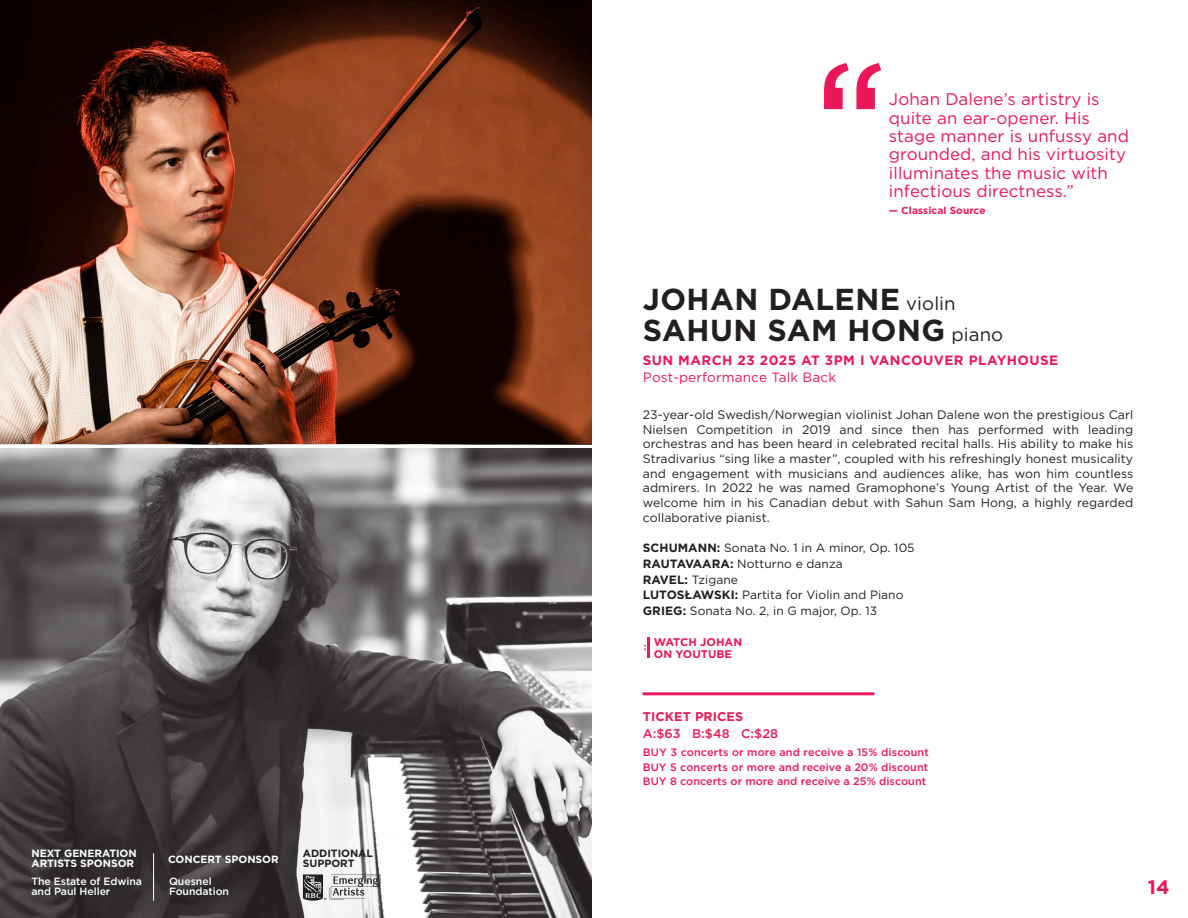
<style>
.page{position:relative;width:1188px;height:918px;background:#fff}
.page>*{position:absolute;margin:0;border:0;box-sizing:border-box;transform-origin:0 0}
.t1{font:700 30.3px/31.2px "Gotham";letter-spacing:.015em;color:#231f20}
.t2{font:700 19.5px "Gotham";color:#ec1758}
.t3{font:16.95px/18.3px "Gotham";letter-spacing:.005em;color:#ec1758}
.t4{font:700 13.5px "Gotham";letter-spacing:.035em;color:#ec1758}
.t5{font:13.5px "Gotham";letter-spacing:.015em;color:#ec1758}
.t6{font:500 12.6px "Gotham";color:#ec1758}
.t7{font:700 12.6px "Gotham";letter-spacing:.01em;color:#ec1758}
.t8{font:12.3px/14.7px "Gotham";letter-spacing:.005em;color:#231f20;text-align:justify}
.t9{font:12px/15.8px "Gotham";letter-spacing:.005em;color:#231f20}
.t10{font:700 11.1px/12px "Gotham";letter-spacing:.005em;color:#ec1758}
.t11{font:500 10.8px/14.7px "Gotham";letter-spacing:.005em;color:#ec1758;text-align:justify}
.t12{font:500 10.5px/10.4px "Gotham";letter-spacing:-.005em;color:#fff}
.t13{font:700 10.5px/10.5px "Gotham";letter-spacing:-.005em;color:#fff}
.t14{font:700 10.5px/10.5px "Gotham";letter-spacing:-.005em;color:#231f20}
.t15{font:700 10.2px "Gotham";letter-spacing:.005em;color:#ec1758}
.s1{font-weight:400;font-size:18.6px}
.s2{font-weight:700}
</style>
<div class="page">
<img style="left:0;top:0;width:592px;height:445px">
<img style="left:0;top:448px;width:592px;height:470px">
<svg style="left:303px;top:874px;width:78px;height:27px"></svg>
<hr style="left:153px;top:853px;width:1px;height:48px;background:#fff">
<hr style="left:648px;top:637px;width:2px;height:21px;background:#ec1758">
<svg style="left:644px;top:637px;width:4px;height:21px"></svg>
<hr style="left:643px;top:692px;width:231px;height:3px;background:#ec1758">
<svg style="left:824px;top:63px;width:57px;height:46px"></svg>
<p class="t13" style="left:31px;top:848px;width:107px">NEXT GENERATION<br>ARTISTS SPONSOR</p>
<p class="t14" style="left:303px;top:848px;width:72px">ADDITIONAL<br>SUPPORT</p>
<p class="t13" style="left:168px;top:854px;width:112px">CONCERT SPONSOR</p>
<p class="t12" style="left:31px;top:876px;width:112px">The Estate of Edwina and Paul Heller</p>
<p class="t12" style="left:169px;top:876px;width:62px">Quesnel<br>Foundation</p>
<h3 class="t3" style="left:889px;top:90px;width:242px">Johan Dalene’s artistry is quite an ear-opener. His stage manner is unfussy and grounded, and his virtuosity illuminates the music with infectious directness.”</h3>
<p class="t15" style="left:889px;top:203px;width:98px">— Classical Source</p>
<h1 class="t1" style="left:643px;top:283px;width:362px">JOHAN DALENE <span class="s1">violin<br></span>SAHUN SAM HONG <span class="s1">piano</span></h1>
<p class="t4" style="left:643px;top:352px;width:417px">SUN MARCH 23 2025 AT 3PM I VANCOUVER PLAYHOUSE</p>
<p class="t5" style="left:643px;top:368px;width:195px">Post-performance Talk Back</p>
<p class="t8" style="left:643px;top:407px;width:492px">23-year-old Swedish/Norwegian violinist Johan Dalene won the prestigious Carl Nielsen Competition in 2019 and since then has performed with leading orchestras and has been heard in celebrated recital halls. His ability to make his Stradivarius “sing like a master”, coupled with his refreshingly honest musicality and engagement with musicians and audiences alike, has won him countless admirers. In 2022 he was named Gramophone’s Young Artist of the Year. We welcome him in his Canadian debut with Sahun Sam Hong, a highly regarded collaborative pianist.</p>
<p class="t9" style="left:643px;top:540px;width:273px"><span class="s2">SCHUMANN:</span> Sonata No. 1 in A minor, Op. 105<br><span class="s2">RAUTAVAARA:</span> Notturno e danza<br><span class="s2">RAVEL:</span> Tzigane<br><span class="s2">LUTOSŁAWSKI:</span> Partita for Violin and Piano<br><span class="s2">GRIEG:</span> Sonata No. 2, in G major, Op. 13</p>
<p class="t10" style="left:654px;top:636px;width:90px">WATCH JOHAN<br>ON YOUTUBE</p>
<p class="t7" style="left:643px;top:708px;width:102px">TICKET PRICES</p>
<p class="t6" style="left:643px;top:726px;width:137px">A:$63 B:$48 C:$28</p>
<p class="t11" style="left:643px;top:745px;width:288px">BUY 3 concerts or more and receive a 15% discount BUY 5 concerts or more and receive a 20% discount BUY 8 concerts or more and receive a 25% discount</p>
<h2 class="t2" style="left:1148px;top:875px;width:23px">14</h2>
</div>
